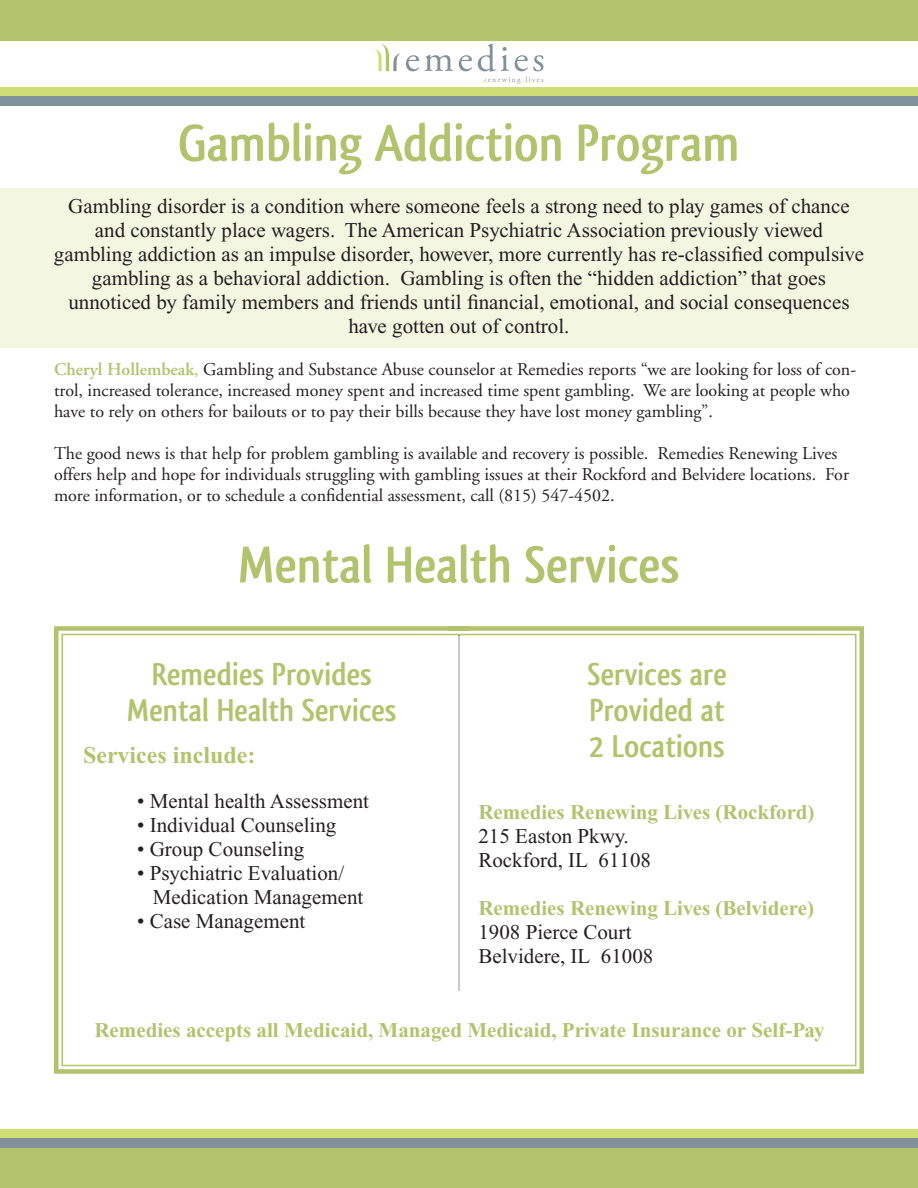
<style>
.page{position:relative;width:918px;height:1188px;background:#fff}
.page>*{position:absolute;margin:0;border:0;box-sizing:border-box;transform-origin:0 0}
.t1{font:700 54px "Qlassik";color:#b1c36d}
.t2{font:700 33px/36px "Qlassik";color:#b1c36d;text-align:center}
.t3{font:700 24px "Times New Roman PS Pro";color:#b1c36d}
.t4{font:21px/24px "Times New Roman PS Pro";color:#231f20}
.t5{font:700 21px "Times New Roman PS Pro";color:#b1c36d}
.t6{font:18px/21px "Adobe Garamond";color:#231f20}
.s1{font-weight:600;color:#b1c36d}
.s2{color:#b1c36d}
</style>
<div class="page">
<div style="left:0;top:0;width:918px;height:40px;background:#b1c36d"></div>
<div style="left:0;top:1148px;width:918px;height:40px;background:#b1c36d"></div>
<div style="left:0;top:87px;width:918px;height:9px;background:#cedd74"></div>
<div style="left:0;top:1129px;width:918px;height:9px;background:#cedd74"></div>
<div style="left:0;top:96px;width:918px;height:9px;background:#80919a"></div>
<div style="left:0;top:1138px;width:918px;height:10px;background:#80919a"></div>
<svg style="left:406px;top:55px;width:13px;height:16px"></svg>
<svg style="left:425px;top:55px;width:28px;height:16px"></svg>
<svg style="left:459px;top:55px;width:13px;height:16px"></svg>
<svg style="left:375px;top:45px;width:25px;height:26px"></svg>
<svg style="left:478px;top:44px;width:65px;height:40px"></svg>
<div style="left:0;top:188px;width:918px;height:160px;background:#f3f7e1"></div>
<svg style="left:54px;top:626px;width:810px;height:448px"></svg>
<svg style="left:61px;top:634px;width:796px;height:432px"></svg>
<img style="left:449px;top:627px;width:20px;height:372px">
<img style="left:458px;top:636px;width:2px;height:354px">
<svg style="left:449px;top:631px;width:20px;height:5px"></svg>
<h1 class="t1" style="left:178px;top:112px;width:563px">Gambling Addiction Program</h1>
<p class="t4" style="left:54px;top:194px;width:812px;text-align:center">Gambling disorder is a condition where someone feels a strong need to play games of chance and constantly place wagers. The American Psychiatric Association previously viewed gambling addiction as an impulse disorder, however, more currently has re-classified compulsive gambling as a behavioral addiction. Gambling is often the “hidden addiction” that goes unnoticed by family members and friends until financial, emotional, and social consequences have gotten out of control.</p>
<p class="t6" style="left:54px;top:359px;width:804px"><span class="s1">Cheryl Hollembeak</span><span class="s2">,</span> Gambling and Substance Abuse counselor at Remedies reports “we are looking for loss of con&shy;trol, increased tolerance, increased money spent and increased time spent gambling. We are looking at people who have to rely on others for bailouts or to pay their bills because they have lost money gambling”.</p>
<p class="t6" style="left:54px;top:443px;width:797px">The good news is that help for problem gambling is available and recovery is possible. Remedies Renewing Lives offers help and hope for individuals struggling with gambling issues at their Rockford and Belvidere locations. For more information, or to schedule a confidential assessment, call (815) 547-4502.</p>
<h1 class="t1" style="left:238px;top:533px;width:443px">Mental Health Services</h1>
<h2 class="t2" style="left:127px;top:656px;width:271px">Remedies Provides<br>Mental Health Services</h2>
<h2 class="t2" style="left:587px;top:656px;width:141px;text-align:left">Services are<br>Provided at</h2>
<p class="t3" style="left:83px;top:741px;width:174px">Services include:</p>
<h2 class="t2" style="left:589px;top:728px;width:137px">2 Locations</h2>
<p class="t4" style="left:137px;top:790px;width:233px">• Mental health Assessment</p>
<p class="t4" style="left:137px;top:814px;width:201px">• Individual Counseling</p>
<p class="t4" style="left:137px;top:838px;width:169px">• Group Counseling</p>
<p class="t4" style="left:153px;top:862px;width:212px;text-indent:-16px">• Psychiatric Evaluation/<br>Medication Management</p>
<p class="t4" style="left:137px;top:910px;width:170px">• Case Management</p>
<p class="t5" style="left:478px;top:800px;width:337px">Remedies Renewing Lives (Rockford)</p>
<p class="t4" style="left:478px;top:824px;width:174px">215 Easton Pkwy.<br>Rockford, IL 61108</p>
<p class="t5" style="left:478px;top:896px;width:337px">Remedies Renewing Lives (Belvidere)</p>
<p class="t4" style="left:478px;top:920px;width:176px">1908 Pierce Court<br>Belvidere, IL 61008</p>
<p class="t5" style="left:94px;top:1018px;width:732px">Remedies accepts all Medicaid, Managed Medicaid, Private Insurance or Self-Pay</p>
</div>
